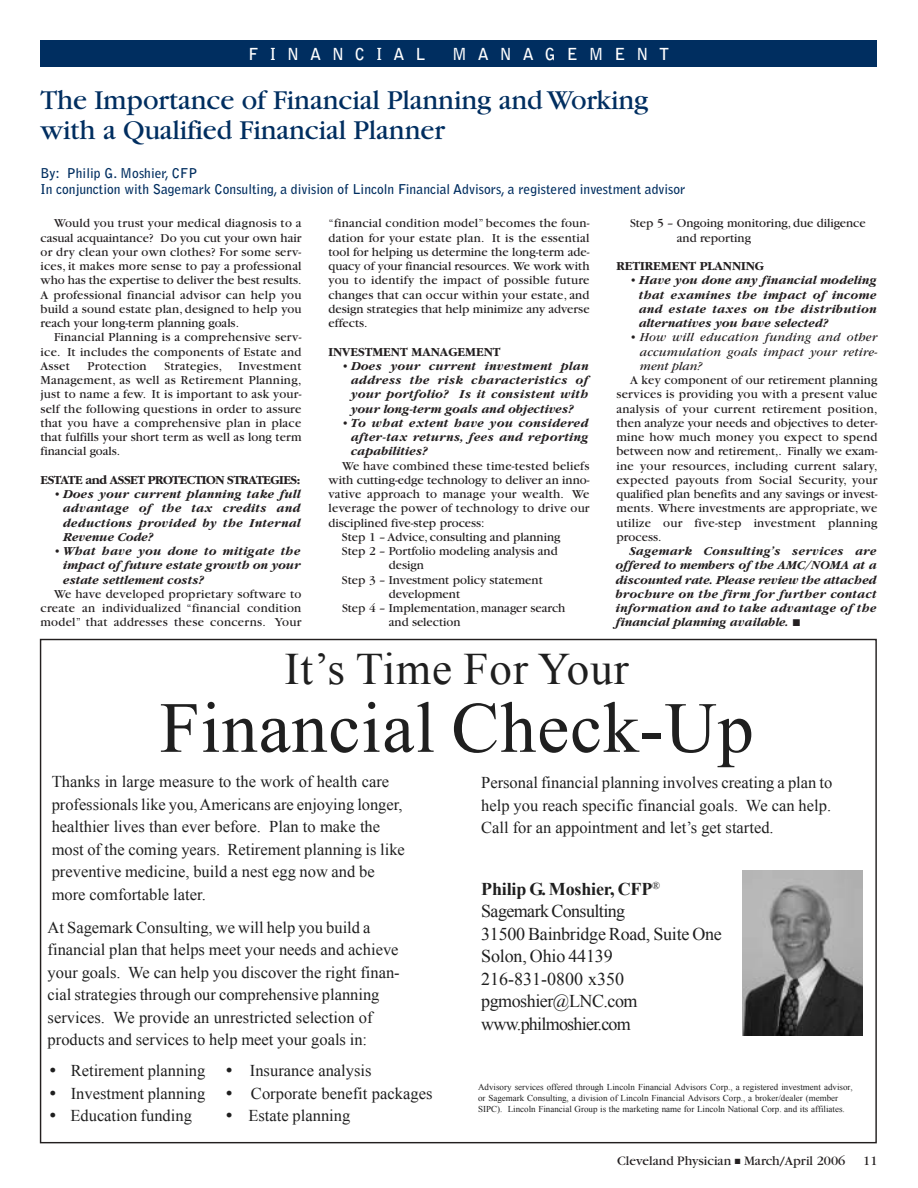
<style>
.page{position:relative;width:918px;height:1188px;background:#fff}
.page>*{position:absolute;margin:0;border:0;box-sizing:border-box;transform-origin:0 0}
.t1{font:72px "Times New Roman";letter-spacing:.015em;color:#1f1f1f}
.t2{font:45px "Times New Roman";letter-spacing:.02em;color:#1f1f1f}
.t3{font:28.5px/30px "Garamond";letter-spacing:-.005em;color:#002e60}
.t4{font:18px/22.5px "Times New Roman";letter-spacing:-.015em;color:#1f1f1f}
.t5{font:16.5px/22.5px "Times New Roman";color:#1f1f1f}
.t6{font:700 16.5px "Bell Gothic";letter-spacing:.665em;color:#fff}
.t7{font:700 13.5px/16.5px "Bell Gothic";color:#002e60}
.t8{font:13.5px "Garamond";color:#231f20}
.t9{font:12.75px/14.2px "Garamond";color:#231f20;text-align:justify}
.t10{font:italic 700 12.75px/14.2px "Garamond";color:#231f20;text-align:justify}
.t11{font:12.75px "Garamond";letter-spacing:.02em;color:#231f20}
.t12{font:italic 12.75px/14.2px "Garamond";letter-spacing:.02em;color:#231f20;text-align:justify}
.t13{font:700 12.75px "Garamond";color:#231f20}
.t14{font:700 12.75px "Garamond";letter-spacing:-.035em;color:#231f20}
.t15{font:9px/10.8px "Times New Roman";color:#1f1f1f}
.s1{font-weight:400;font-style:normal}
.s2{font-style:normal}
.s3{font-weight:700}
</style>
<div class="page">
<div style="left:40px;top:40px;width:838px;height:28px;background:#002e60"></div>
<img style="left:743px;top:871px;width:120px;height:165px">
<p class="t6" style="left:249px;top:47px;width:178px">FINANCIAL</p>
<p class="t6" style="left:452px;top:47px;width:219px">MANAGEMENT</p>
<h3 class="t3" style="left:40px;top:88px;width:610px">The Importance of Financial Planning and Working with a Qualified Financial Planner</h3>
<p class="t7" style="left:40px;top:166px;width:646px">By: Philip G. Moshier, CFP<br>In conjunction with Sagemark Consulting, a division of Lincoln Financial Advisors, a registered investment advisor</p>
<p class="t9" style="left:41px;top:218px;width:263px;text-indent:13px">Would you trust your medical diagnosis to a casual acquaintance? Do you cut your own hair or dry clean your own clothes? For some serv&shy;ices, it makes more sense to pay a professional who has the expertise to deliver the best results.<br>A professional financial advisor can help you build a sound estate plan, designed to help you reach your long-term planning goals.</p>
<p class="t9" style="left:41px;top:332px;width:262px;text-indent:13px">Financial Planning is a comprehensive serv&shy;ice. It includes the components of Estate and Asset</p>
<p class="t11" style="left:88px;top:362px;width:61px">Protection</p>
<p class="t11" style="left:164px;top:362px;width:59px">Strategies,</p>
<p class="t9" style="left:41px;top:360px;width:263px;text-indent:198px">Investment Management, as well as Retirement Planning, just to name a few. It is important to ask your&shy;self the following questions in order to assure that you have a comprehensive plan in place that fulfills your short term as well as long term financial goals.</p>
<p class="t14" style="left:40px;top:472px;width:261px">ESTATE and ASSET PROTECTION STRATEGIES:</p>
<p class="t10" style="left:64px;top:487px;width:239px;text-indent:-10px"><span class="s1">•</span> Does your current planning take full advantage of the tax credits and deductions provided by the Internal Revenue Code?</p>
<p class="t10" style="left:64px;top:544px;width:239px;text-indent:-10px"><span class="s1">•</span> What have you done to mitigate the impact of future estate growth on your estate settlement costs?</p>
<p class="t9" style="left:41px;top:588px;width:262px;text-indent:13px">We have developed proprietary software to create an individualized “financial condition model” that addresses these concerns. Your</p>
<p class="t9" style="left:329px;top:218px;width:263px">“financial condition model” becomes the foun&shy;dation for your estate plan. It is the essential tool for helping us determine the long-term ade&shy;quacy of your financial resources. We work with you to identify the impact of possible future changes that can occur within your estate, and design strategies that help minimize any adverse effects.</p>
<p class="t13" style="left:328px;top:344px;width:174px">INVESTMENT MANAGEMENT</p>
<p class="t10" style="left:352px;top:358px;width:239px;text-indent:-10px"><span class="s1">•</span> Does your current investment plan address the risk characteristics of your portfolio? Is it consistent with your long-term goals and objectives?</p>
<p class="t10" style="left:352px;top:415px;width:239px;text-indent:-10px"><span class="s1">•</span> To what extent have you considered after-tax returns, fees and reporting capabilities?</p>
<p class="t11" style="left:342px;top:461px;width:249px">We have combined these time-tested beliefs</p>
<p class="t9" style="left:329px;top:474px;width:263px">with cutting-edge technology to deliver an inno-</p>
<p class="t11" style="left:329px;top:490px;width:262px">vative approach to manage your wealth. We</p>
<p class="t11" style="left:329px;top:504px;width:263px">leverage the power of technology to drive our</p>
<p class="t9" style="left:329px;top:517px;width:158px">disciplined five-step process:</p>
<p class="t9" style="left:342px;top:531px;width:220px">Step 1 – Advice, consulting and planning</p>
<p class="t9" style="left:342px;top:545px;width:217px">Step 2 – Portfolio modeling analysis and</p>
<p class="t9" style="left:389px;top:560px;width:37px">design</p>
<p class="t9" style="left:342px;top:574px;width:202px">Step 3 – Investment policy statement</p>
<p class="t9" style="left:389px;top:588px;width:73px">development</p>
<p class="t9" style="left:342px;top:602px;width:225px">Step 4 – Implementation, manager search</p>
<p class="t9" style="left:389px;top:617px;width:73px">and selection</p>
<p class="t9" style="left:677px;top:218px;width:190px;text-indent:-47px">Step 5 – Ongoing monitoring, due diligence and reporting</p>
<p class="t13" style="left:616px;top:258px;width:149px">RETIREMENT PLANNING</p>
<p class="t10" style="left:640px;top:273px;width:239px;text-indent:-10px"><span class="s1">•</span> Have you done any financial modeling that examines the impact of income and estate taxes on the distribution alternatives you have selected?</p>
<p class="t12" style="left:640px;top:332px;width:239px;text-indent:-10px"><span class="s2">•</span> How will education funding and other accumulation goals impact your retire&shy;ment plan?</p>
<p class="t9" style="left:616px;top:374px;width:263px;text-indent:14px">A key component of our retirement planning services is providing you with a present value analysis of your current retirement position, then analyze your needs and objectives to deter&shy;mine how much money you expect to spend between now and retirement,. Finally we exam&shy;ine your resources, including current salary, expected payouts from Social Security, your qualified plan benefits and any savings or invest&shy;ments. Where investments are appropriate, we utilize our five-step investment planning process.</p>
<p class="t10" style="left:616px;top:544px;width:263px;text-indent:14px">Sagemark Consulting’s services are offered to members of the AMC/NOMA at a discounted rate. Please review the attached brochure on the firm for further contact information and to take advantage of the financial planning available. ■</p>
<h2 class="t2" style="left:285px;top:644px;width:346px">It’s Time For Your</h2>
<h1 class="t1" style="left:160px;top:688px;width:596px">Financial Check-Up</h1>
<p class="t5" style="left:481px;top:771px;width:353px;text-align:justify">Personal financial planning involves creating a plan to help you reach specific financial goals. We can help.<br>Call for an appointment and let’s get started.</p>
<p class="t5" style="left:52px;top:771px;width:355px">Thanks in large measure to the work of health care professionals like you,Americans are enjoying longer, healthier lives than ever before. Plan to make the most of the coming years. Retirement planning is like preventive medicine, build a nest egg now and be more comfortable later.</p>
<h3 class="t4" style="left:481px;top:878px;width:242px"><span class="s3">Philip G. Moshier, CFP</span><sup>®<br></sup>Sagemark Consulting<br>31500 Bainbridge Road, Suite One<br>Solon, Ohio 44139<br>216-831-0800 x350 pgmoshier@LNC.com www.philmoshier.com</h3>
<p class="t5" style="left:48px;top:916px;width:354px">At Sagemark Consulting, we will help you build a financial plan that helps meet your needs and achieve your goals. We can help you discover the right finan&shy;cial strategies through our comprehensive planning services. We provide an unrestricted selection of products and services to help meet your goals in:</p>
<p class="t5" style="left:70px;top:1060px;width:136px;text-align:justify">Retirement planning Investment planning Education funding</p>
<p class="t5" style="left:248px;top:1059px;width:186px">Insurance analysis<br>Corporate benefit packages<br>Estate planning</p>
<p class="t15" style="left:478px;top:1082px;width:376px">Advisory services offered through Lincoln Financial Advisors Corp., a registered investment advisor, or Sagemark Consulting, a division of Lincoln Financial Advisors Corp., a broker/dealer (member<br>SIPC). Lincoln Financial Group is the marketing name for Lincoln National Corp. and its affiliates.</p>
<p class="t8" style="left:617px;top:1157px;width:230px">Cleveland Physician ■ March/April 2006</p>
<p class="t8" style="left:863px;top:1157px;width:16px">11</p>
</div>
